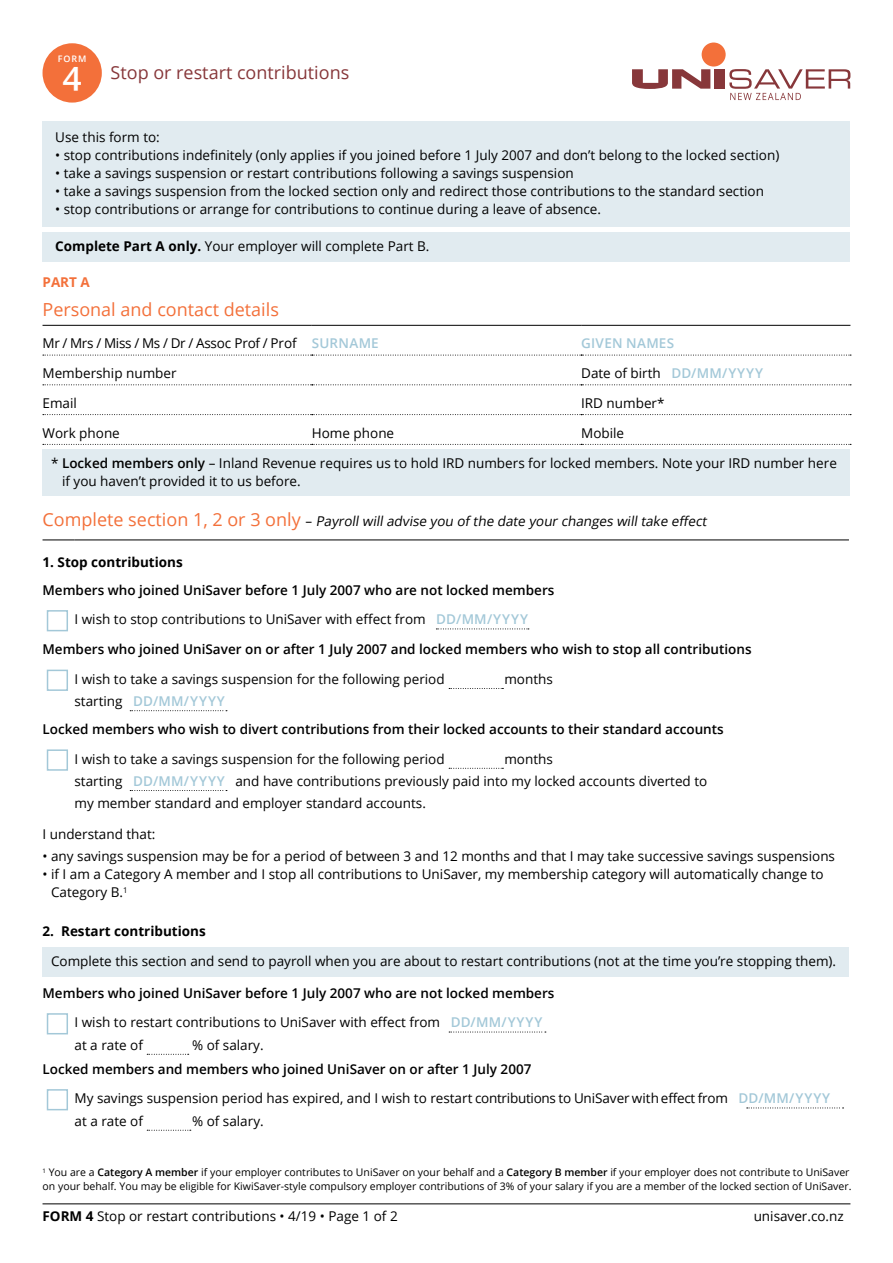
<style>
.page{position:relative;width:893px;height:1263px;background:#fff}
.page>*{position:absolute;margin:0;border:0;box-sizing:border-box;transform-origin:0 0}
.t1{font:18px "Open Sans";color:#87373a}
.t2{font:18px "Open Sans";color:#f3703a}
.t3{font:13.5px/22.2px "Open Sans";color:#000}
.t4{font:600 13.5px/27.8px "Open Sans";color:#000}
.t5{font:italic 13.5px "Open Sans";color:#000}
.t6{font:700 13.5px "Open Sans";color:#000}
.t7{font:13.5px "Open Sans";letter-spacing:-.02em;color:#000}
.t8{font:600 13.5px "Open Sans";letter-spacing:.025em;color:#a3c8d8}
.t9{font:700 13.5px "Open Sans";color:#f3703a}
.t10{font:10.5px/13.5px "Open Sans";color:#000}
.t11{font:600 9px "Open Sans";color:#fff}
.s1{font-weight:600;font-size:33px;color:#fff}
.s2{font-weight:700}
.s3{font-weight:600;color:#a3c8d8}
.s4{font-weight:600}
.s5{font-style:normal;font-size:18px;color:#f3703a}
.s6{font-style:normal}
.s7{font-weight:400}
.s8{color:#a3c8d8}
</style>
<div class="page">
<svg style="left:632px;top:69px;width:78px;height:20px"></svg>
<div style="left:714px;top:69px;width:11px;height:20px;background:#87373a"></div>
<div style="left:702px;top:43px;width:24px;height:24px;background:#f3703a;border-radius:50%"></div>
<svg style="left:729px;top:69px;width:121px;height:31px"></svg>
<div style="left:43px;top:43px;width:59px;height:60px;background:#f3703a;border-radius:50%"></div>
<div style="left:43px;top:449px;width:807px;height:47px;background:#e1ebf0"></div>
<hr style="left:43px;top:325px;width:269px;height:1px;background:#000">
<hr style="left:312px;top:325px;width:269px;height:1px;background:#000">
<hr style="left:581px;top:325px;width:269px;height:1px;background:#000">
<svg style="left:43px;top:355px;width:808px;height:1px"></svg>
<svg style="left:43px;top:384px;width:808px;height:1px"></svg>
<svg style="left:43px;top:414px;width:808px;height:1px"></svg>
<svg style="left:43px;top:444px;width:808px;height:1px"></svg>
<div style="left:43px;top:947px;width:806px;height:30px;background:#e1ebf0"></div>
<hr style="left:43px;top:540px;width:32px;height:1px;background:#000">
<hr style="left:75px;top:540px;width:774px;height:1px;background:#000">
<div style="left:47px;top:610px;width:21px;height:21px;border:2px solid #a3c8d8"></div>
<svg style="left:436px;top:628px;width:93px;height:1px"></svg>
<div style="left:47px;top:670px;width:21px;height:21px;border:2px solid #a3c8d8"></div>
<svg style="left:449px;top:688px;width:54px;height:1px"></svg>
<svg style="left:130px;top:710px;width:97px;height:1px"></svg>
<div style="left:47px;top:749px;width:21px;height:22px;border:2px solid #a3c8d8"></div>
<svg style="left:449px;top:768px;width:54px;height:1px"></svg>
<svg style="left:130px;top:790px;width:97px;height:1px"></svg>
<div style="left:47px;top:1013px;width:21px;height:21px;border:2px solid #a3c8d8"></div>
<svg style="left:449px;top:1032px;width:97px;height:1px"></svg>
<svg style="left:147px;top:1054px;width:42px;height:1px"></svg>
<div style="left:47px;top:1089px;width:21px;height:21px;border:2px solid #a3c8d8"></div>
<svg style="left:747px;top:1107px;width:97px;height:1px"></svg>
<svg style="left:147px;top:1130px;width:44px;height:1px"></svg>
<div style="left:43px;top:121px;width:807px;height:105px;background:#e1ebf0"></div>
<div style="left:43px;top:232px;width:807px;height:29px;background:#e1ebf0"></div>
<hr style="left:43px;top:1203px;width:807px;height:1px;background:#000">
<p class="t11" style="left:58px;top:53px;width:30px">FORM</p>
<h1 class="t1" style="left:63px;top:60px;width:288px"><span class="s1">4</span> Stop or restart contributions</h1>
<p class="t3" style="left:55px;top:126px;width:106px">Use this form to:</p>
<p class="t3" style="left:55px;top:144px;width:726px">• stop contributions indefinitely (only applies if you joined before 1 July 2007 and don’t belong to the locked section)</p>
<p class="t3" style="left:55px;top:162px;width:520px">• take a savings suspension or restart contributions following a savings suspension</p>
<p class="t3" style="left:55px;top:180px;width:710px">• take a savings suspension from the locked section only and redirect those contributions to the standard section</p>
<p class="t3" style="left:55px;top:198px;width:547px">• stop contributions or arrange for contributions to continue during a leave of absence.</p>
<p class="t3" style="left:55px;top:234px;width:376px"><span class="s2">Complete Part A only.</span> Your employer will complete Part B.</p>
<p class="t9" style="left:43px;top:272px;width:49px">PART A</p>
<h1 class="t2" style="left:43px;top:297px;width:238px">Personal and contact details</h1>
<p class="t7" style="left:43px;top:334px;width:338px">Mr / Mrs / Miss / Ms / Dr / Assoc Prof / Prof <span class="s3">SURNAME</span></p>
<p class="t8" style="left:581px;top:334px;width:95px">GIVEN NAMES</p>
<p class="t3" style="left:43px;top:362px;width:136px">Membership number</p>
<p class="t3" style="left:581px;top:362px;width:183px">Date of birth <span class="s3">DD/MM/YYYY</span></p>
<p class="t3" style="left:43px;top:392px;width:36px">Email</p>
<p class="t3" style="left:581px;top:392px;width:85px">IRD number*</p>
<p class="t3" style="left:43px;top:421px;width:79px">Work phone</p>
<p class="t3" style="left:312px;top:421px;width:84px">Home phone</p>
<p class="t3" style="left:581px;top:421px;width:45px">Mobile</p>
<p class="t3" style="left:62px;top:453px;width:776px;line-height:18px;text-indent:-11px">* <span class="s4">Locked members only</span> – Inland Revenue requires us to hold IRD numbers for locked members. Note your IRD number here if you haven’t provided it to us before.</p>
<p class="t5" style="left:43px;top:512px;width:668px"><span class="s5">C o m p l et e s e ct i o n 1 , 2 o r 3 o n l y</span> <span class="s6">–</span> Payrollwilladvise you of the date your changes willtake effect</p>
<p class="t6" style="left:43px;top:553px;width:142px">1. Stop contributions</p>
<p class="t4" style="left:43px;top:575px;width:513px">Members who joined UniSaver before 1 July 2007 who are not locked members</p>
<p class="t3" style="left:75px;top:608px;width:455px">I wish to stop contributions to UniSaver with effect from <span class="s3">DD/MM/YYYY</span></p>
<p class="t4" style="left:43px;top:635px;width:711px">Members who joined UniSaver on or after 1 July 2007 and locked members who wish to stop all contributions</p>
<p class="t3" style="left:75px;top:667px;width:372px">I wish to take a savings suspension for the following period</p>
<p class="t3" style="left:504px;top:667px;width:50px">months</p>
<p class="t4" style="left:43px;top:687px;width:683px;text-indent:32px"><span class="s7">starting</span> <span class="s8">DD/MM/YYYY<br></span>Locked members who wish to divert contributions from their locked accounts to their standard accounts</p>
<p class="t3" style="left:75px;top:747px;width:372px">I wish to take a savings suspension for the following period</p>
<p class="t3" style="left:75px;top:747px;width:634px;text-indent:430px">months<br>starting <span class="s3">DD/MM/YYYY</span> and have contributions previously paid into my locked accounts diverted to my member standard and employer standard accounts.</p>
<p class="t3" style="left:43px;top:822px;width:114px">I understand that:</p>
<p class="t3" style="left:43px;top:845px;width:794px">• any savings suspension may be for a period of between 3 and 12 months and that I may take successive savings suspensions</p>
<p class="t3" style="left:51px;top:865px;width:774px;line-height:18px;text-indent:-9px">• if I am a Category A member and I stop all contributions to UniSaver, my membership category will automatically change to<br>Category B.<sup>1</sup></p>
<p class="t6" style="left:43px;top:922px;width:165px">2. Restart contributions</p>
<p class="t3" style="left:51px;top:949px;width:787px">Complete this section and send to payroll when you are about to restart contributions (not at the time you’re stopping them).</p>
<p class="t4" style="left:43px;top:978px;width:513px">Members who joined UniSaver before 1 July 2007 who are not locked members</p>
<p class="t3" style="left:75px;top:1011px;width:469px">I wish to restart contributions to UniSaver with effect from <span class="s3">DD/MM/YYYY </span>at a rate of</p>
<p class="t3" style="left:192px;top:1033px;width:73px">% of salary.</p>
<p class="t4" style="left:43px;top:1054px;width:490px">Locked members and members who joined UniSaver on or after 1 July 2007</p>
<p class="t3" style="left:75px;top:1087px;width:757px">My savings suspension period has expired, and I wish to restart contributions to UniSaver witheffect from <span class="s3">DD/MM/YYYY </span>at a rate of</p>
<p class="t3" style="left:192px;top:1109px;width:73px">% of salary.</p>
<p class="t10" style="left:43px;top:1165px;width:810px"><sup>1</sup> You are a <span class="s4">Category A member</span> if your employer contributes to UniSaver on your behalf and a <span class="s4">Category B member</span> if your employer does not contribute to UniSaver on your behalf. You may be eligible for KiwiSaver-style compulsory employer contributions of 3% of your salary if you are a member of the locked section of UniSaver.</p>
<p class="t3" style="left:43px;top:1204px;width:357px"><span class="s2">FORM 4</span> Stop or restart contributions • 4/19 • Page 1 of 2</p>
<p class="t3" style="left:754px;top:1204px;width:92px">unisaver.co.nz</p>
</div>
